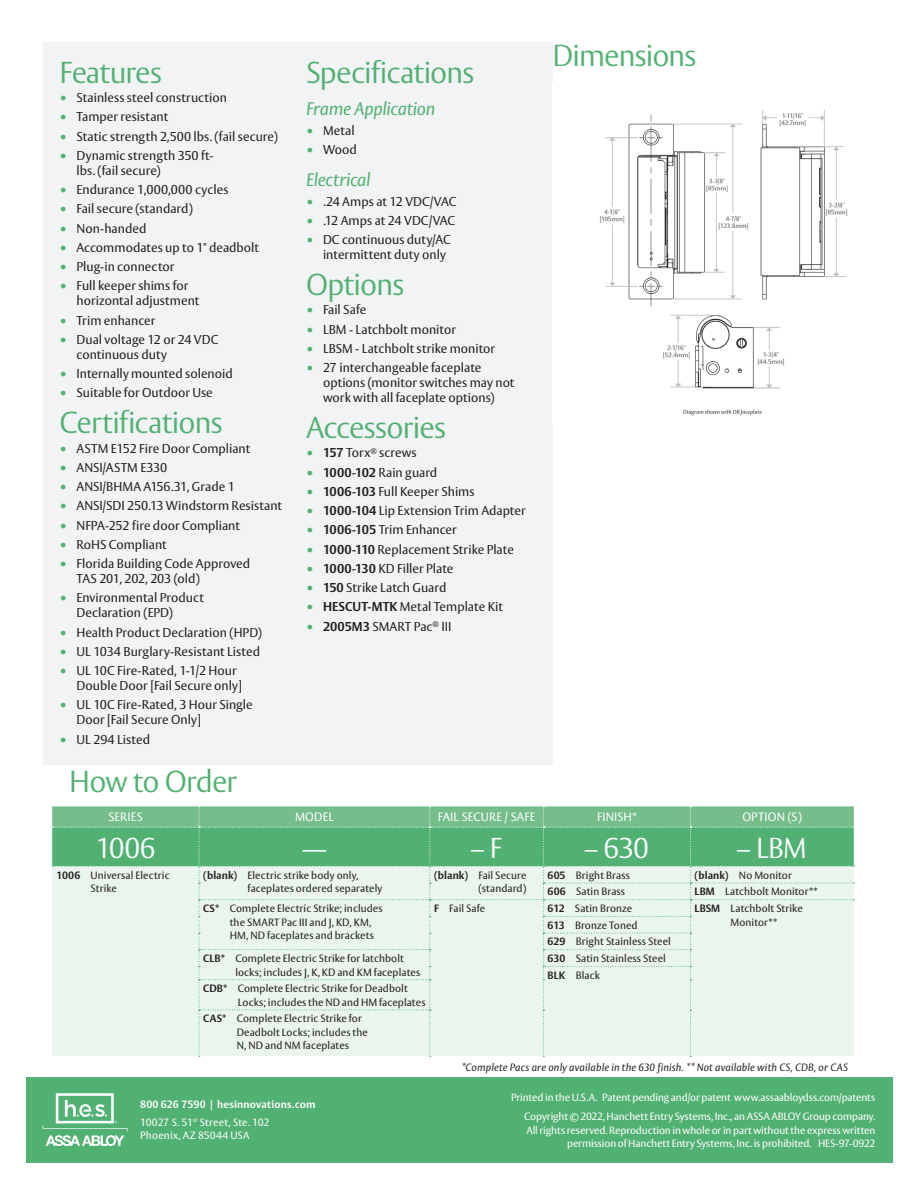
<style>
.page{position:relative;width:918px;height:1188px;background:#fff}
.page>*{position:absolute;margin:0;border:0;box-sizing:border-box;transform-origin:0 0}
.Intro_Paragraph{font:300 30px "ASSA Vesta";letter-spacing:-.025em;color:#51b172}
.Section_Headline{font:300 30px "ASSA Vesta";letter-spacing:-.03em;color:#51b172}
.HTO_example{font:300 28.5px "ASSA Vesta";letter-spacing:-.03em;color:#fff}
.SpecFeat_SubHeaders{font:italic 18px "ASSA Vesta";letter-spacing:-.02em;color:#51b172}
.t1{font:12.75px/15px "ASSA Vesta";color:#231f20}
.HTO_sections{font:12px "ASSA Vesta";letter-spacing:.015em;color:#fff}
.HTO_body{font:10.5px/13.5px "ASSA Vesta";letter-spacing:.01em;color:#231f20}
.t2{font:10.5px/13.5px "ASSA Vesta";letter-spacing:-.01em;color:#fff;text-align:right}
.FOOTNOTE{font:italic 10.5px "ASSA Vesta";letter-spacing:.015em;color:#231f20}
.t3{font:10.5px/13.5px "ASSA Vesta";letter-spacing:.02em;color:#fff}
.t4{font:700 10.5px "ASSA Vesta";letter-spacing:.02em;color:#fff}
.s1{font-size:15px;color:#51b172}
.s2{font-weight:700}
</style>
<div class="page">
<div style="left:26px;top:1077px;width:866px;height:85px;background:#51b172"></div>
<svg style="left:43px;top:1093px;width:85px;height:53px"></svg>
<div style="left:43px;top:43px;width:509px;height:722px;background:#f2f3f4"></div>
<img style="left:600px;top:109px;width:248px;height:307px">
<svg style="left:52px;top:806px;width:802px;height:251px;background:#c8e5d1"></svg>
<p class="Intro_Paragraph" style="left:60px;top:54px;width:104px">Features</p>
<p class="t1" style="left:60px;top:91px;width:169px"><span class="s1">•</span> Stainless steel construction</p>
<p class="t1" style="left:60px;top:110px;width:110px"><span class="s1">•</span> Tamper resistant</p>
<p class="t1" style="left:60px;top:129px;width:220px"><span class="s1">•</span> Static strength 2,500 lbs. (fail secure)</p>
<p class="t1" style="left:77px;top:148px;width:139px;text-indent:-17px"><span class="s1">•</span> Dynamic strength 350 ft&shy;lbs. (fail secure)</p>
<p class="t1" style="left:60px;top:183px;width:170px"><span class="s1">•</span> Endurance 1,000,000 cycles</p>
<p class="t1" style="left:60px;top:202px;width:135px"><span class="s1">•</span> Fail secure (standard)</p>
<p class="t1" style="left:60px;top:221px;width:88px"><span class="s1">•</span> Non-handed</p>
<p class="t1" style="left:60px;top:240px;width:201px"><span class="s1">•</span> Accommodates up to 1" deadbolt</p>
<p class="t1" style="left:60px;top:260px;width:116px"><span class="s1">•</span> Plug-in connector</p>
<p class="t1" style="left:77px;top:279px;width:124px;text-indent:-17px"><span class="s1">•</span> Full keeper shims for horizontal adjustment</p>
<p class="t1" style="left:60px;top:313px;width:97px"><span class="s1">•</span> Trim enhancer</p>
<p class="t1" style="left:77px;top:332px;width:143px;text-indent:-17px"><span class="s1">•</span> Dual voltage 12 or 24 VDC continuous duty</p>
<p class="t1" style="left:60px;top:367px;width:175px"><span class="s1">•</span> Internally mounted solenoid</p>
<p class="t1" style="left:60px;top:386px;width:155px"><span class="s1">•</span> Suitable for Outdoor Use</p>
<p class="Intro_Paragraph" style="left:60px;top:405px;width:165px">Certifications</p>
<p class="t1" style="left:60px;top:441px;width:192px"><span class="s1">•</span> ASTM E152 Fire Door Compliant</p>
<p class="t1" style="left:60px;top:460px;width:109px"><span class="s1">•</span> ANSI/ASTM E330</p>
<p class="t1" style="left:60px;top:480px;width:177px"><span class="s1">•</span> ANSI/BHMA A156.31, Grade 1</p>
<p class="t1" style="left:60px;top:499px;width:224px"><span class="s1">•</span> ANSI/SDI 250.13 Windstorm Resistant</p>
<p class="t1" style="left:60px;top:518px;width:182px"><span class="s1">•</span> NFPA-252 fire door Compliant</p>
<p class="t1" style="left:60px;top:537px;width:109px"><span class="s1">•</span> RoHS Compliant</p>
<p class="t1" style="left:77px;top:557px;width:175px;text-indent:-17px"><span class="s1">•</span> Florida Building Code Approved<br>TAS 201, 202, 203 (old)</p>
<p class="t1" style="left:77px;top:591px;width:129px;text-indent:-17px"><span class="s1">•</span> Environmental Product<br>Declaration (EPD)</p>
<p class="t1" style="left:60px;top:625px;width:204px"><span class="s1">•</span> Health Product Declaration (HPD)</p>
<p class="t1" style="left:60px;top:644px;width:202px"><span class="s1">•</span> UL 1034 Burglary-Resistant Listed</p>
<p class="t1" style="left:77px;top:664px;width:167px;text-indent:-17px"><span class="s1">•</span> UL 10C Fire-Rated, 1-1/2 Hour<br>Double Door [Fail Secure only]</p>
<p class="t1" style="left:77px;top:698px;width:178px;text-indent:-17px"><span class="s1">•</span> UL 10C Fire-Rated, 3 Hour Single<br>Door [Fail Secure Only]</p>
<p class="t1" style="left:60px;top:732px;width:92px"><span class="s1">•</span> UL 294 Listed</p>
<p class="Intro_Paragraph" style="left:306px;top:54px;width:170px">Specifications</p>
<p class="SpecFeat_SubHeaders" style="left:306px;top:98px;width:131px">Frame Application</p>
<p class="t1" style="left:306px;top:123px;width:50px"><span class="s1">•</span> Metal</p>
<p class="t1" style="left:306px;top:142px;width:52px"><span class="s1">•</span> Wood</p>
<p class="SpecFeat_SubHeaders" style="left:306px;top:169px;width:66px">Electrical</p>
<p class="t1" style="left:306px;top:194px;width:152px"><span class="s1">•</span> .24 Amps at 12 VDC/VAC</p>
<p class="t1" style="left:306px;top:213px;width:151px"><span class="s1">•</span> .12 Amps at 24 VDC/VAC</p>
<p class="t1" style="left:323px;top:233px;width:129px;text-indent:-17px"><span class="s1">•</span> DC continuous duty/AC intermittent duty only</p>
<p class="Intro_Paragraph" style="left:306px;top:266px;width:100px">Options</p>
<p class="t1" style="left:306px;top:303px;width:62px"><span class="s1">•</span> Fail Safe</p>
<p class="t1" style="left:306px;top:322px;width:152px"><span class="s1">•</span> LBM - Latchbolt monitor</p>
<p class="t1" style="left:306px;top:341px;width:191px"><span class="s1">•</span> LBSM - Latchbolt strike monitor</p>
<p class="t1" style="left:323px;top:361px;width:193px;text-indent:-17px"><span class="s1">•</span> 27 interchangeable faceplate options (monitor switches may not work with all faceplate options)</p>
<p class="Intro_Paragraph" style="left:306px;top:409px;width:142px">Accessories</p>
<p class="t1" style="left:306px;top:446px;width:112px"><span class="s1">•</span> <span class="s2">157</span> Torx<sup>®</sup> screws</p>
<p class="t1" style="left:306px;top:465px;width:133px"><span class="s1">•</span> <span class="s2">1000-102</span> Rain guard</p>
<p class="t1" style="left:306px;top:484px;width:170px"><span class="s1">•</span> <span class="s2">1006-103</span> Full Keeper Shims</p>
<p class="t1" style="left:306px;top:504px;width:221px"><span class="s1">•</span> <span class="s2">1000-104</span> Lip Extension Trim Adapter</p>
<p class="t1" style="left:306px;top:523px;width:152px"><span class="s1">•</span> <span class="s2">1006-105</span> Trim Enhancer</p>
<p class="t1" style="left:306px;top:542px;width:209px"><span class="s1">•</span> <span class="s2">1000-110</span> Replacement Strike Plate</p>
<p class="t1" style="left:306px;top:561px;width:149px"><span class="s1">•</span> <span class="s2">1000-130</span> KD Filler Plate</p>
<p class="t1" style="left:306px;top:581px;width:142px"><span class="s1">•</span> <span class="s2">150</span> Strike Latch Guard</p>
<p class="t1" style="left:306px;top:600px;width:199px"><span class="s1">•</span> <span class="s2">HESCUT-MTK</span> Metal Template Kit</p>
<p class="t1" style="left:306px;top:619px;width:147px"><span class="s1">•</span> <span class="s2">2005M3</span> SMART Pac<sup>®</sup> III</p>
<p class="Intro_Paragraph" style="left:553px;top:37px;width:146px">Dimensions</p>
<p class="Section_Headline" style="left:69px;top:763px;width:169px">How to Order</p>
<p class="HTO_sections" style="left:108px;top:810px;width:36px">SERIES</p>
<p class="HTO_sections" style="left:295px;top:810px;width:40px">MODEL</p>
<p class="HTO_sections" style="left:438px;top:810px;width:99px">FAIL SECURE / SAFE</p>
<p class="HTO_sections" style="left:597px;top:810px;width:41px">FINISH*</p>
<p class="HTO_sections" style="left:742px;top:810px;width:61px">OPTION (S)</p>
<p class="HTO_example" style="left:95px;top:831px;width:62px">1006</p>
<p class="HTO_example" style="left:471px;top:831px;width:33px">–F</p>
<p class="HTO_example" style="left:585px;top:831px;width:66px">– 630</p>
<p class="HTO_example" style="left:737px;top:831px;width:71px">– LBM</p>
<p class="HTO_example" style="left:303px;top:831px;width:25px">—</p>
<p class="HTO_body" style="left:91px;top:869px;width:81px;text-indent:-34px"><span class="s2">1006</span> Universal Electric<br>Strike</p>
<p class="HTO_body" style="left:247px;top:869px;width:136px;text-indent:-44px"><span class="s2">(blank)</span> Electric strike body only, faceplates ordered separately</p>
<p class="HTO_body" style="left:434px;top:869px;width:94px;text-align:right"><span class="s2">(blank)</span> Fail Secure (standard)</p>
<p class="HTO_body" style="left:548px;top:869px;width:84px"><span class="s2">605</span> Bright Brass</p>
<p class="HTO_body" style="left:695px;top:869px;width:99px"><span class="s2">(blank)</span> No Monitor</p>
<p class="HTO_body" style="left:548px;top:885px;width:79px"><span class="s2">606</span> Satin Brass</p>
<p class="HTO_body" style="left:695px;top:885px;width:124px"><span class="s2">LBM</span> Latchbolt Monitor**</p>
<p class="HTO_body" style="left:230px;top:902px;width:155px;text-indent:-27px"><span class="s2">CS*</span> Complete Electric Strike; includes the SMART Pac III and J, KD, KM,<br>HM, ND faceplates and brackets</p>
<p class="HTO_body" style="left:434px;top:902px;width:53px"><span class="s2">F</span> Fail Safe</p>
<p class="HTO_body" style="left:548px;top:902px;width:86px"><span class="s2">612</span> Satin Bronze</p>
<p class="HTO_body" style="left:731px;top:902px;width:74px;text-indent:-36px"><span class="s2">LBSM</span> Latchbolt Strike<br>Monitor**</p>
<p class="HTO_body" style="left:548px;top:919px;width:92px"><span class="s2">613</span> Bronze Toned</p>
<p class="HTO_body" style="left:548px;top:935px;width:125px"><span class="s2">629</span> Bright Stainless Steel</p>
<p class="HTO_body" style="left:235px;top:952px;width:186px;text-indent:-32px"><span class="s2">CLB*</span> Complete Electric Strike for latchbolt locks; includes J, K, KD and KM faceplates</p>
<p class="HTO_body" style="left:548px;top:952px;width:120px"><span class="s2">630</span> Satin Stainless Steel</p>
<p class="HTO_body" style="left:548px;top:969px;width:54px"><span class="s2">BLK</span> Black</p>
<p class="HTO_body" style="left:238px;top:982px;width:189px;text-indent:-35px"><span class="s2">CDB*</span> Complete Electric Strike for Deadbolt<br>Locks; includes the ND and HM faceplates</p>
<p class="HTO_body" style="left:237px;top:1012px;width:133px;text-indent:-34px"><span class="s2">CAS*</span> Complete Electric Strike for<br>Deadbolt Locks; includes the<br>N, ND and NM faceplates</p>
<p class="t4" style="left:140px;top:1098px;width:177px">800 626 7590 | hesinnovations.com</p>
<p class="t3" style="left:140px;top:1116px;width:131px">10027 S. 51<sup>st</sup> Street, Ste. 102<br>Phoenix, AZ 85044 USA</p>
<p class="FOOTNOTE" style="left:461px;top:1061px;width:388px">*Complete Pacs are only available in the 630 finish. ** Not available with CS, CDB, or CAS</p>
<p class="t2" style="left:511px;top:1091px;width:366px">Printed in the U.S.A. Patent pending and/or patent www.assaabloydss.com/patents</p>
<p class="t2" style="left:524px;top:1110px;width:353px">Copyright © 2022, Hanchett Entry Systems, Inc., an ASSA ABLOY Group company.<br>All rights reserved. Reproduction in whole or in part without the express written permission of Hanchett Entry Systems, Inc. is prohibited. HES-97-0922</p>
</div>
